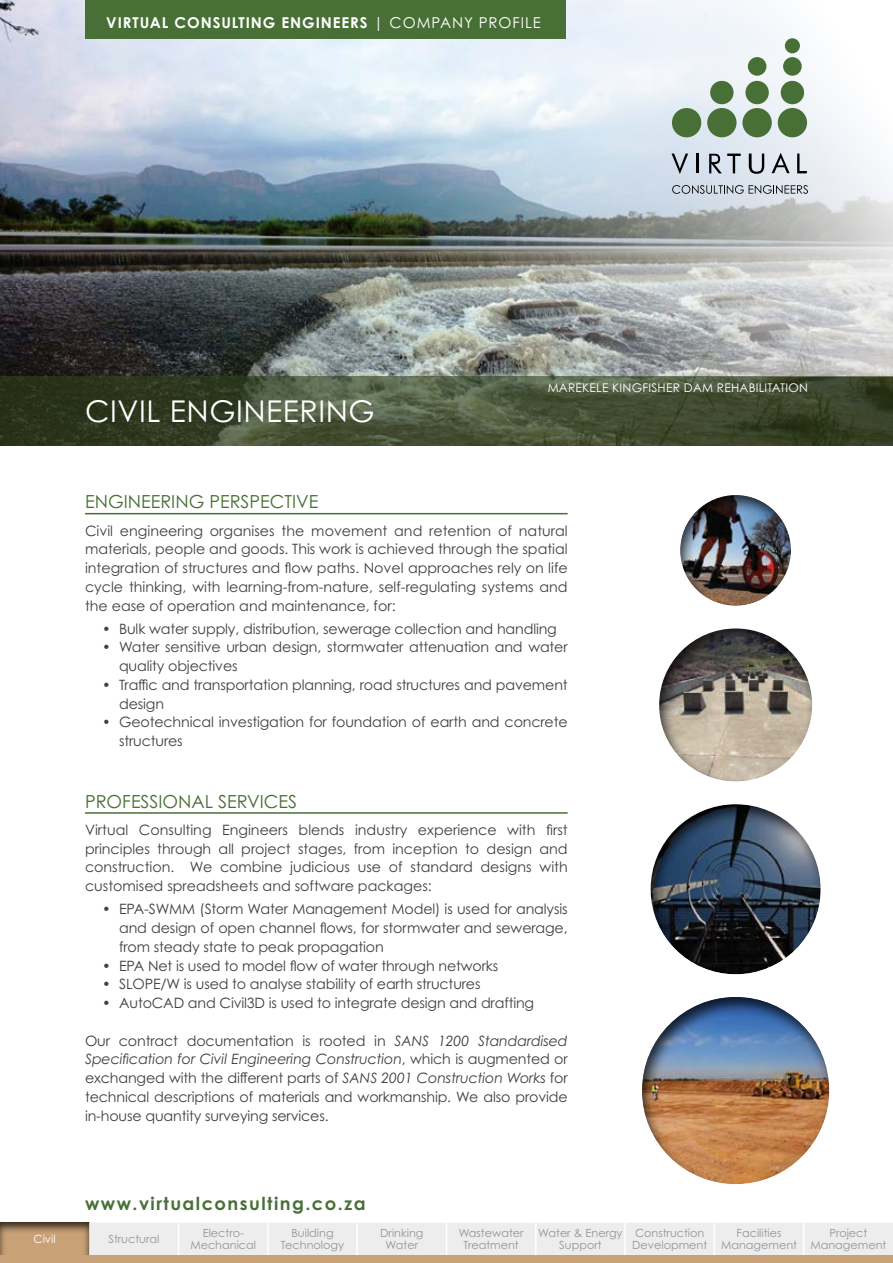
<style>
.page{position:relative;width:893px;height:1263px;background:#fff}
.page>*{position:absolute;margin:0;border:0;box-sizing:border-box;transform-origin:0 0}
.t1{font:30px "Century Gothic Pro";letter-spacing:.02em;color:#fff}
.t2{font:18px "Century Gothic Pro";color:#487036}
.t3{font:700 18px "Century Gothic Pro";letter-spacing:.08em;color:#487036}
.t4{font:700 15px "Century Gothic Pro";letter-spacing:.06em;color:#fff}
.t5{font:14.25px/18.8px "Century Gothic Pro";letter-spacing:-.01em;color:#414042;text-align:justify}
.t6{font:12px "Century Gothic Pro";letter-spacing:.02em;color:#fff}
.t7{font:11.25px/12px "Century Gothic Pro";color:#939598;text-align:center}
.t8{font:11.25px "Century Gothic Pro";color:#fff}
.s1{font-weight:400}
.s2{font-style:italic}
</style>
<div class="page">
<hr style="left:85px;top:513px;width:483px;height:1px;background:#487036">
<hr style="left:85px;top:812px;width:483px;height:2px;background:#487036">
<img style="left:0;top:0;width:361px;height:377px">
<div style="left:640px;top:494px;width:190px;height:690px;background:#000;opacity:.75"></div>
<svg style="left:361px;top:0;width:532px;height:377px"></svg>
<svg style="left:672px;top:38px;width:135px;height:99px"></svg>
<svg style="left:671px;top:154px;width:17px;height:20px"></svg>
<svg style="left:696px;top:154px;width:2px;height:19px"></svg>
<svg style="left:709px;top:154px;width:32px;height:19px"></svg>
<svg style="left:749px;top:154px;width:15px;height:20px"></svg>
<svg style="left:772px;top:153px;width:18px;height:20px"></svg>
<svg style="left:797px;top:154px;width:10px;height:19px"></svg>
<svg style="left:672px;top:185px;width:136px;height:9px"></svg>
<svg style="left:0;top:377px;width:893px;height:69px;background:#414c31"></svg>
<div style="left:85px;top:0;width:481px;height:38px;background:#487036"></div>
<div style="left:89px;top:1223px;width:804px;height:32px;background:#ededee"></div>
<hr style="left:178px;top:1223px;width:1px;height:32px;background:#fff">
<hr style="left:267px;top:1223px;width:2px;height:32px;background:#fff">
<hr style="left:356px;top:1223px;width:2px;height:32px;background:#fff">
<hr style="left:624px;top:1223px;width:2px;height:32px;background:#fff">
<hr style="left:714px;top:1223px;width:1px;height:32px;background:#fff">
<hr style="left:803px;top:1223px;width:1px;height:32px;background:#fff">
<hr style="left:446px;top:1223px;width:1px;height:32px;background:#fff">
<hr style="left:535px;top:1223px;width:1px;height:32px;background:#fff">
<div style="left:0;top:1221px;width:89px;height:42px;background:#000;opacity:.75"></div>
<div style="left:0;top:1255px;width:893px;height:8px;background:#c9a177"></div>
<p class="t4" style="left:106px;top:13px;width:436px">VIRTUAL CONSULTING ENGINEERS <span class="s1">| COMPANY PROFILE</span></p>
<h1 class="t1" style="left:85px;top:393px;width:291px">CIVIL ENGINEERING</h1>
<p class="t6" style="left:548px;top:380px;width:262px">MAREKELE KINGFISHER DAM REHABILITATION</p>
<p class="t2" style="left:85px;top:491px;width:235px">ENGINEERING PERSPECTIVE</p>
<p class="t5" style="left:85px;top:521px;width:484px">Civil engineering organises the movement and retention of natural materials, people and goods. This work is achieved through the spatial integration of structures and flow paths. Novel approaches rely on life cycle thinking, with learning-from-nature, self-regulating systems and the ease of operation and maintenance, for:</p>
<p class="t5" style="left:102px;top:619px;width:456px">• Bulk water supply, distribution, sewerage collection and handling</p>
<p class="t5" style="left:119px;top:638px;width:450px;text-indent:-17px">• Water sensitive urban design, stormwater attenuation and water quality objectives</p>
<p class="t5" style="left:119px;top:675px;width:450px;text-indent:-17px">• Traffic and transportation planning, road structures and pavement design</p>
<p class="t5" style="left:119px;top:713px;width:450px;text-indent:-17px">• Geotechnical investigation for foundation of earth and concrete structures</p>
<p class="t2" style="left:85px;top:790px;width:213px">PROFESSIONAL SERVICES</p>
<p class="t5" style="left:85px;top:820px;width:484px">Virtual Consulting Engineers blends industry experience with first principles through all project stages, from inception to design and construction. We combine judicious use of standard designs with customised spreadsheets and software packages:</p>
<p class="t5" style="left:119px;top:899px;width:450px;text-indent:-17px">• EPA-SWMM (Storm Water Management Model) is used for analysis and design of open channel flows, for stormwater and sewerage, from steady state to peak propagation</p>
<p class="t5" style="left:102px;top:956px;width:398px">• EPA Net is used to model flow of water through networks</p>
<p class="t5" style="left:102px;top:974px;width:380px">• SLOPE/W is used to analyse stability of earth structures</p>
<p class="t5" style="left:102px;top:993px;width:434px">• AutoCAD and Civil3D is used to integrate design and drafting</p>
<p class="t5" style="left:85px;top:1031px;width:484px">Our contract documentation is rooted in <span class="s2">SANS 1200 Standardised Specification for Civil Engineering Construction</span>, which is augmented or exchanged with the different parts of <span class="s2">SANS 2001 Construction Works</span> for technical descriptions of materials and workmanship. We also provide in-house quantity surveying services.</p>
<p class="t3" style="left:85px;top:1192px;width:282px">www.virtualconsulting.co.za</p>
<p class="t8" style="left:34px;top:1232px;width:24px">Civil</p>
<p class="t7" style="left:108px;top:1233px;width:52px">Structural</p>
<p class="t7" style="left:190px;top:1227px;width:67px">Electro-<br>Mechanical</p>
<p class="t7" style="left:281px;top:1227px;width:65px">Building<br>Technology</p>
<p class="t7" style="left:380px;top:1227px;width:45px">Drinking<br>Water</p>
<p class="t7" style="left:459px;top:1227px;width:66px">Wastewater<br>Treatment</p>
<p class="t7" style="left:538px;top:1227px;width:86px">Water &amp; Energy<br>Support</p>
<p class="t7" style="left:632px;top:1227px;width:77px;text-align:left">Construction<br>Development</p>
<p class="t7" style="left:721px;top:1227px;width:77px">Facilities<br>Management</p>
<p class="t7" style="left:810px;top:1227px;width:77px">Project<br>Management</p>
</div>
